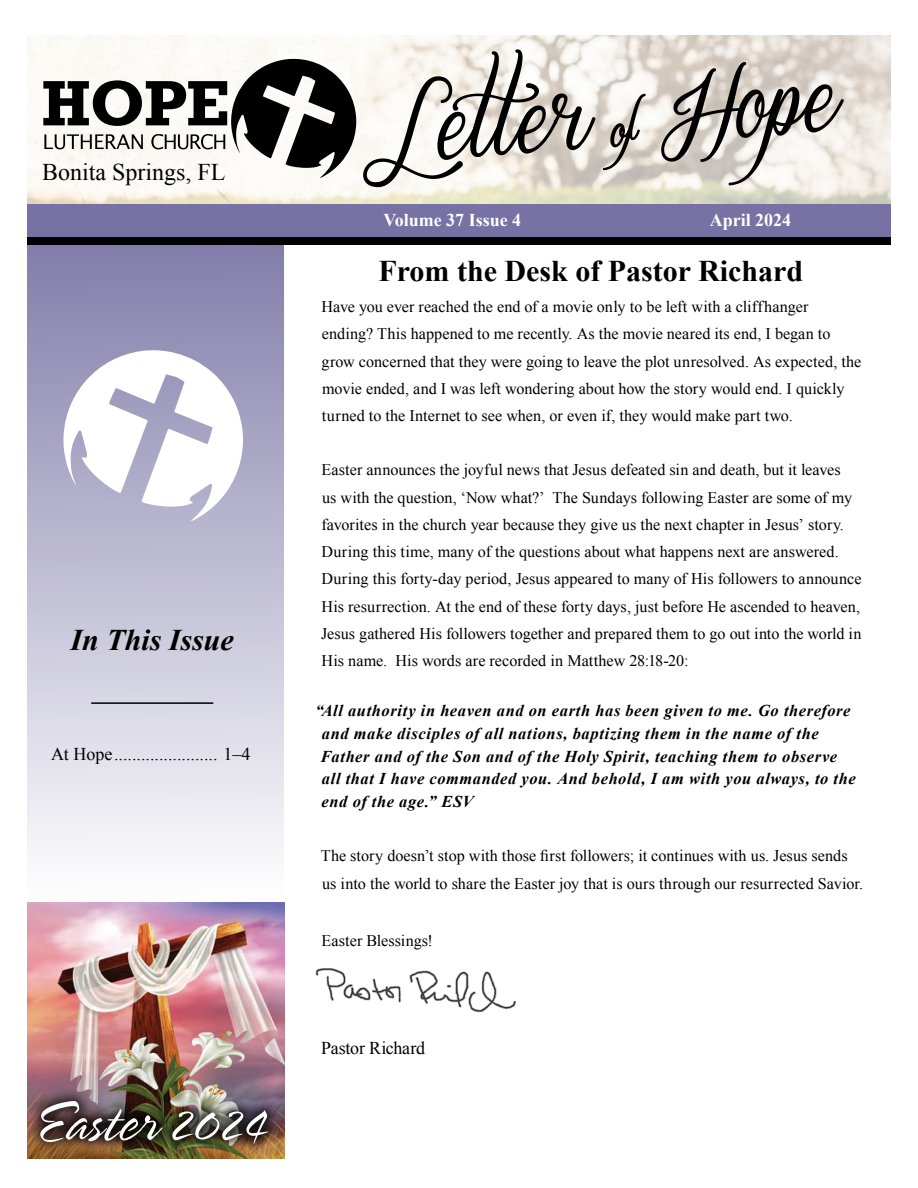
<style>
.page{position:relative;width:918px;height:1188px;background:#fff}
.page>*{position:absolute;margin:0;border:0;box-sizing:border-box;transform-origin:0 0}
.t1{font:300 61.5px "Spring LP Std";color:#fff}
.t2{font:700 30px "Times New Roman";color:#000}
.t3{font:italic 700 30px "Times New Roman";color:#000}
.t4{font:24px "Times New Roman";color:#000}
.t5{font:18px "Times New Roman";letter-spacing:-.005em;color:#000}
.t6{font:700 18px "Times New Roman";color:#fff}
.t7{font:italic 700 16.5px/22.8px "Times New Roman";letter-spacing:.035em;color:#000}
.t8{font:16.2px/27.3px "Times New Roman";letter-spacing:.005em;color:#000}
</style>
<div class="page">
<svg style="left:27px;top:245px;width:257px;height:658px"></svg>
<div style="left:27px;top:237px;width:864px;height:8px;background:#000"></div>
<div style="left:27px;top:204px;width:864px;height:33px;background:#7772a3"></div>
<img style="left:27px;top:903px;width:257px;height:256px">
<div style="left:27px;top:1087px;width:254px;height:70px;background:#000;opacity:.85"></div>
<svg style="left:43px;top:59px;width:313px;height:119px"></svg>
<svg style="left:362px;top:35px;width:483px;height:153px"></svg>
<hr style="left:91px;top:702px;width:122px;height:2px;background:#000">
<img style="left:315px;top:968px;width:201px;height:45px">
<h3 class="t4" style="left:42px;top:156px;width:185px">Bonita Springs, FL</h3>
<h2 class="t3" style="left:71px;top:619px;width:165px">In This Issue</h2>
<p class="t5" style="left:51px;top:742px;width:201px">At Hope....................... 1–4</p>
<h1 class="t1" style="left:34px;top:1091px;width:236px">Easter 2024</h1>
<p class="t6" style="left:383px;top:208px;width:139px">Volume 37 Issue 4</p>
<p class="t6" style="left:710px;top:208px;width:83px">April 2024</p>
<h2 class="t2" style="left:379px;top:251px;width:426px">From the Desk of Pastor Richard</h2>
<p class="t8" style="left:322px;top:293px;width:541px">Have you ever reached the end of a movie only to be left with a cliffhanger ending? This happened to me recently. As the movie neared its end, I began to grow concerned that they were going to leave the plot unresolved. As expected, the movie ended, and I was left wondering about how the story would end. I quickly turned to the Internet to see when, or even if, they would make part two.</p>
<p class="t8" style="left:321px;top:456px;width:542px">Easter announces the joyful news that Jesus defeated sin and death, but it leaves<br>us with the question, ‘Now what?’ The Sundays following Easter are some of my favorites in the church year because they give us the next chapter in Jesus’ story.<br>During this time, many of the questions about what happens next are answered.<br>During this forty-day period, Jesus appeared to many of His followers to announce His resurrection. At the end of these forty days, just before He ascended to heaven, Jesus gathered His followers together and prepared them to go out into the world in His name. His words are recorded in Matthew 28:18-20:</p>
<p class="t7" style="left:320px;top:699px;width:537px;text-indent:-5px">“All authority in heaven and on earth has been given to me. Go therefore and make disciples of all nations, baptizing them in the name of the Father and of the Son and of the Holy Spirit, teaching them to observe all that I have commanded you. And behold, I am with you always, to the end of the age.” ESV</p>
<p class="t8" style="left:321px;top:842px;width:544px">The story doesn’t stop with those first followers; it continues with us. Jesus sends us into the world to share the Easter joy that is ours through our resurrected Savior.</p>
<p class="t8" style="left:321px;top:926px;width:113px">Easter Blessings!</p>
<p class="t5" style="left:321px;top:1036px;width:105px">Pastor Richard</p>
</div>
